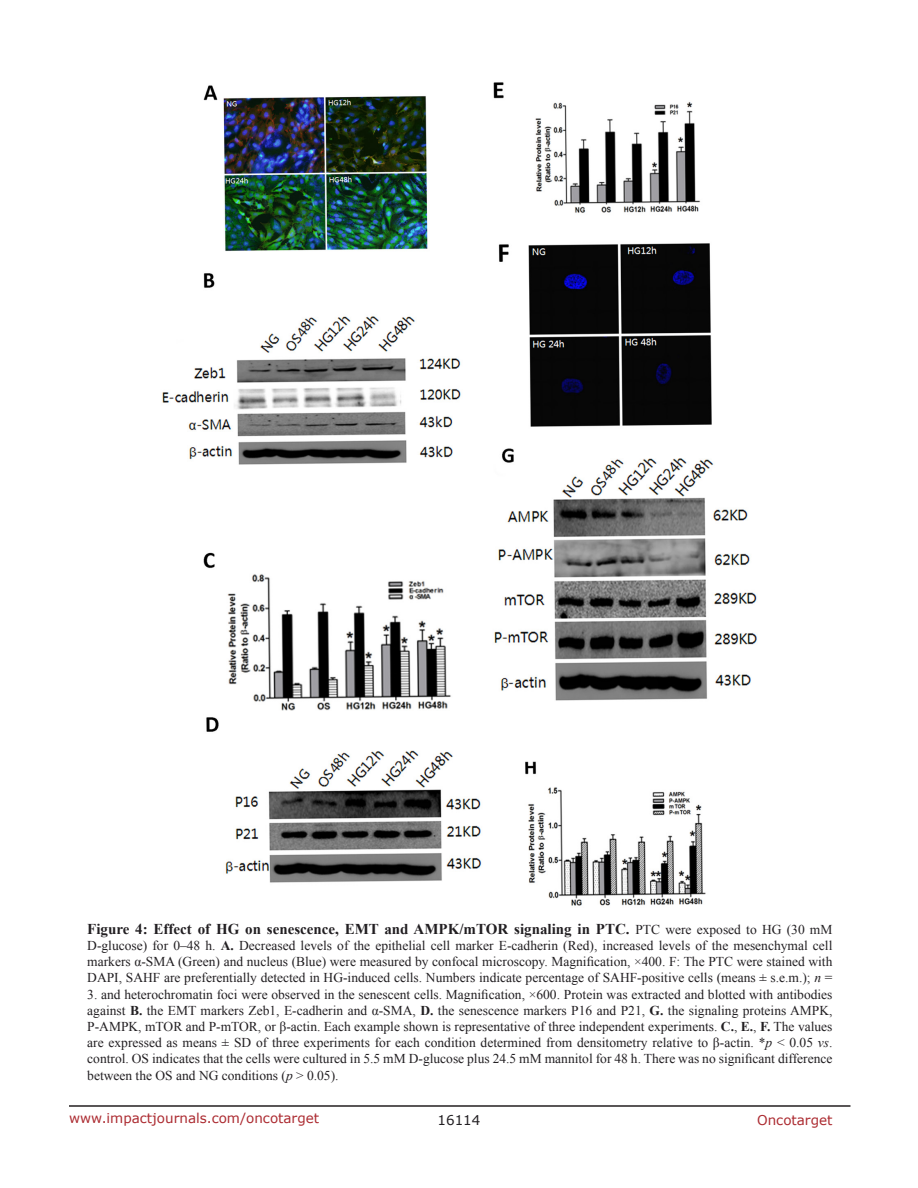
<style>
.page{position:relative;width:918px;height:1188px;background:#fff}
.page>*{position:absolute;margin:0;border:0;box-sizing:border-box;transform-origin:0 0}
.FigureText{font:700 15px "Times New Roman";color:#221f22}
.FigureText-2{font:13.5px/16.2px "Times New Roman";color:#221f22;text-align:justify}
.t1{font:13.5px "Verdana";color:#ac2b31}
.t2{font:13.5px "Verdana";color:#221f22}
.s1{font-weight:400;font-size:13.5px}
.s2{font-weight:700}
.s3{font-style:italic}
</style>
<div class="page">
<hr style="left:69px;top:1105px;width:781px;height:2px;background:#231f20">
<img style="left:162px;top:82px;width:595px;height:824px">
<p class="FigureText" style="left:87px;top:918px;width:747px">Figure 4: Effect of HG on senescence, EMT and AMPK/mTOR signaling in PTC. <span class="s1">PTC were exposed to HG (30 mM</span></p>
<p class="FigureText-2" style="left:87px;top:937px;width:747px">D-glucose) for 0–48 h. <span class="s2">A.</span> Decreased levels of the epithelial cell marker E-cadherin (Red), increased levels of the mesenchymal cell markers α-SMA (Green) and nucleus (Blue) were measured by confocal microscopy. Magnification, ×400. F: The PTC were stained with DAPI, SAHF are preferentially detected in HG-induced cells. Numbers indicate percentage of SAHF-positive cells (means ± s.e.m.); <span class="s3">n</span> =</p>
<p class="FigureText-2" style="left:87px;top:986px;width:747px">3. and heterochromatin foci were observed in the senescent cells. Magnification, ×600. Protein was extracted and blotted with antibodies against <span class="s2">B.</span> the EMT markers Zeb1, E-cadherin and α-SMA, <span class="s2">D.</span> the senescence markers P16 and P21, <span class="s2">G.</span> the signaling proteins AMPK, P-AMPK, mTOR and P-mTOR, or β-actin. Each example shown is representative of three independent experiments. <span class="s2">C.</span>, <span class="s2">E.</span>, <span class="s2">F.</span> The values are expressed as means ± SD of three experiments for each condition determined from densitometry relative to β-actin. *<span class="s3">p</span> &lt; 0.05 <span class="s3">vs</span>. control. OS indicates that the cells were cultured in 5.5 mM D-glucose plus 24.5 mM mannitol for 48 h. There was no significant difference between the OS and NG conditions (<span class="s3">p</span> &gt; 0.05).</p>
<p class="t1" style="left:69px;top:1109px;width:252px">www.impactjournals.com/oncotarget</p>
<p class="t2" style="left:438px;top:1111px;width:44px">16114</p>
<p class="t1" style="left:757px;top:1111px;width:77px">Oncotarget</p>
</div>
